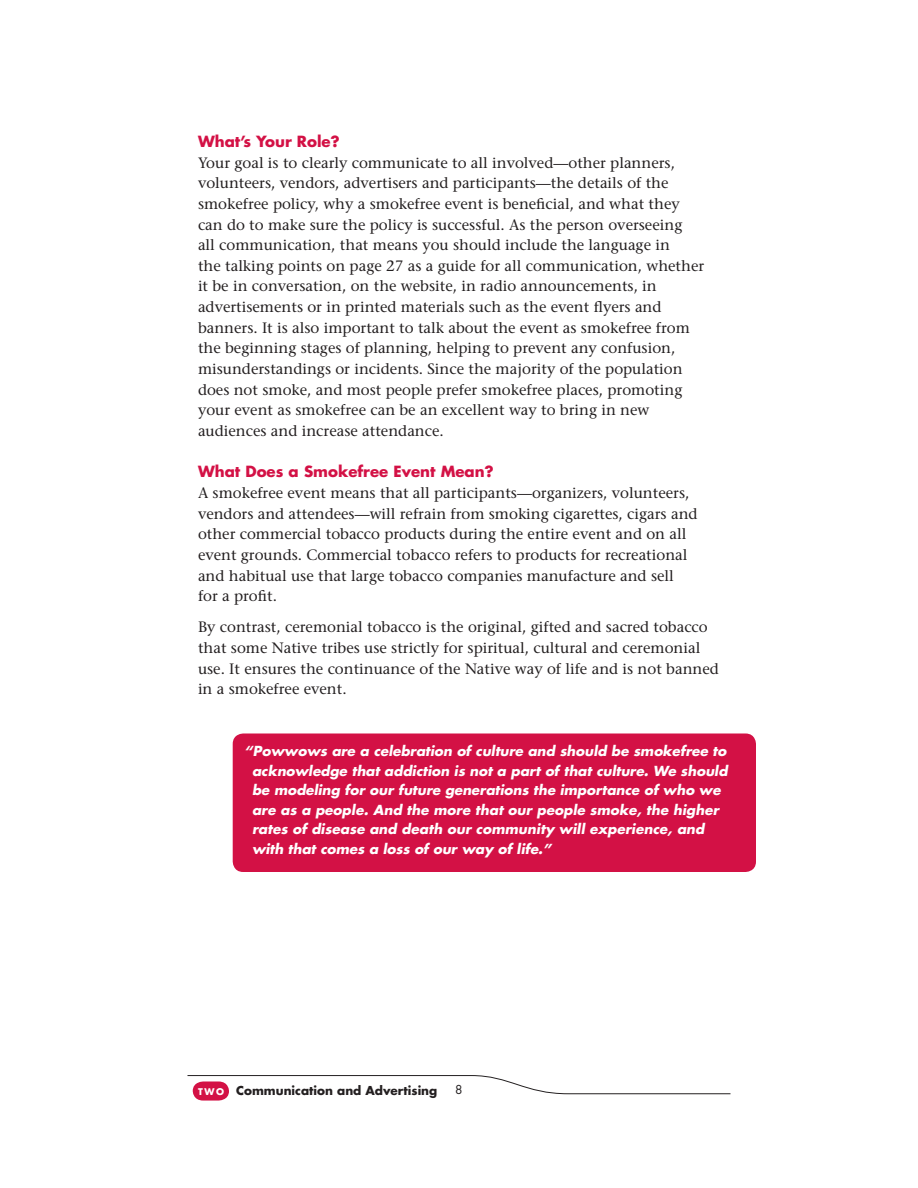
<style>
.page{position:relative;width:918px;height:1188px;background:#fff}
.page>*{position:absolute;margin:0;border:0;box-sizing:border-box;transform-origin:0 0}
.t1{font:15px/20.7px "Stone Serif";color:#231f20}
.t2{font:700 15px "Futura";color:#d31145}
.t3{font:italic 700 13.5px/19.5px "Futura";color:#fff}
.t4{font:700 12px "Futura";color:#231f20}
.t5{font:12px "Futura";color:#231f20}
.s1{font-size:9px;color:#fff}
</style>
<div class="page">
<svg style="left:187px;top:1075px;width:544px;height:26px"></svg>
<div style="left:233px;top:734px;width:523px;height:138px;background:#d31145;border-radius:10px"></div>
<p class="t2" style="left:198px;top:135px;width:143px">What’s Your Role?</p>
<p class="t1" style="left:198px;top:154px;width:508px">Your goal is to clearly communicate to all involved—other planners, volunteers, vendors, advertisers and participants—the details of the smokefree policy, why a smokefree event is beneficial, and what they can do to make sure the policy is successful. As the person overseeing<br>all communication, that means you should include the language in<br>the talking points on page 27 as a guide for all communication, whether it be in conversation, on the website, in radio announcements, in advertisements or in printed materials such as the event flyers and banners. It is also important to talk about the event as smokefree from the beginning stages of planning, helping to prevent any confusion, misunderstandings or incidents. Since the majority of the population does not smoke, and most people prefer smokefree places, promoting your event as smokefree can be an excellent way to bring in new audiences and increase attendance.</p>
<p class="t2" style="left:198px;top:465px;width:297px">What Does a Smokefree Event Mean?</p>
<p class="t1" style="left:198px;top:484px;width:501px">A smokefree event means that all participants—organizers, volunteers, vendors and attendees—will refrain from smoking cigarettes, cigars and other commercial tobacco products during the entire event and on all event grounds. Commercial tobacco refers to products for recreational and habitual use that large tobacco companies manufacture and sell<br>for a profit.</p>
<p class="t1" style="left:198px;top:618px;width:522px">By contrast, ceremonial tobacco is the original, gifted and sacred tobacco that some Native tribes use strictly for spiritual, cultural and ceremonial use. It ensures the continuance of the Native way of life and is not banned in a smokefree event.</p>
<p class="t3" style="left:252px;top:743px;width:477px;text-indent:-8px">“Powwows are a celebration of culture and should be smokefree to acknowledge that addiction is not a part of that culture. We should be modeling for our future generations the importance of who we are as a people. And the more that our people smoke, the higher rates of disease and death our community will experience, and with that comes a loss of our way of life.”</p>
<p class="t4" style="left:198px;top:1085px;width:241px"><span class="s1">T W O</span> Communication and Advertising</p>
<p class="t5" style="left:455px;top:1084px;width:9px">8</p>
</div>
